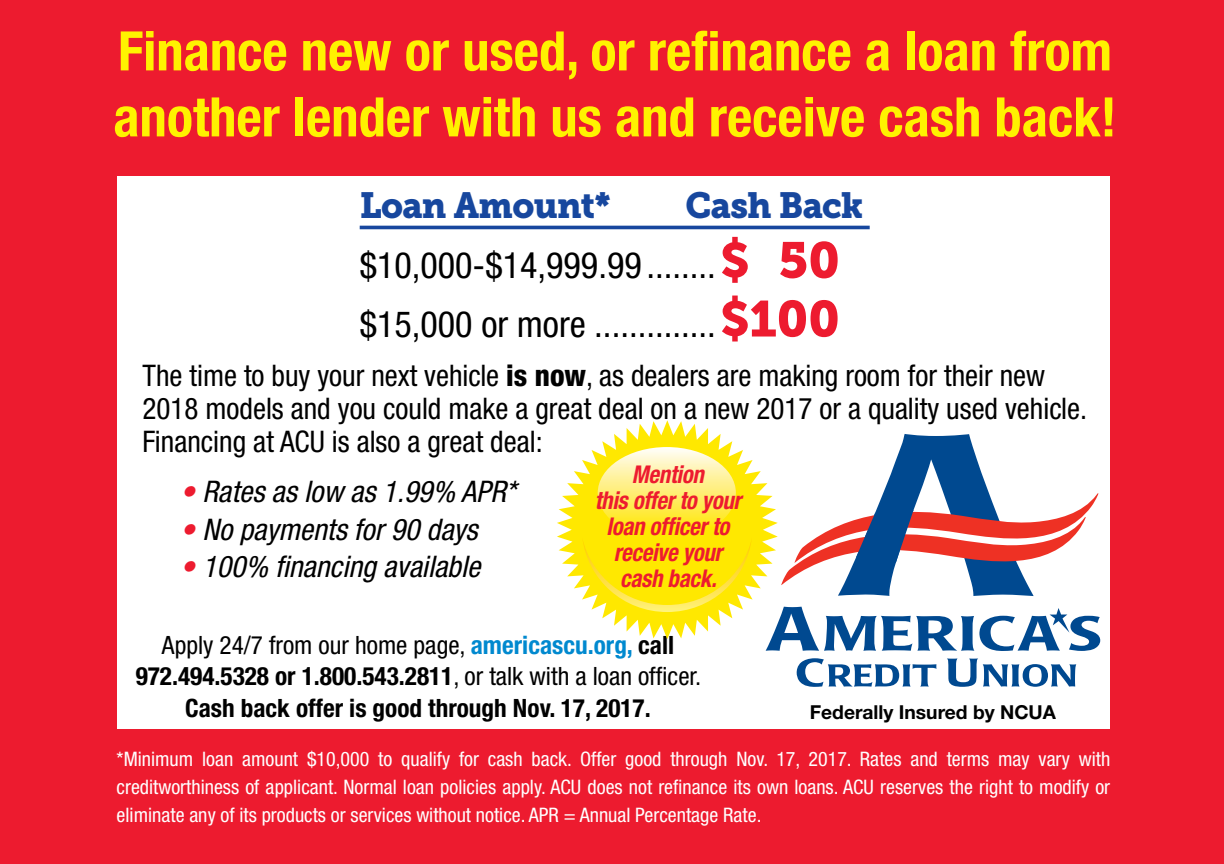
<style>
.page{position:relative;width:1224px;height:864px;background:#ed1b2f}
.page>*{position:absolute;margin:0;border:0;box-sizing:border-box;transform-origin:0 0}
.t1{font:700 condensed 54.6px/66px "Helvetica Neue";color:#fff200}
.t2{font:condensed 36.2px/58.6px "Helvetica Neue";color:#000}
.t3{font:36.2px "Museo Slab 900";letter-spacing:-.02em;color:#17479e;scale:.96 1}
.t4{font:condensed 29.8px/33px "Helvetica Neue";color:#000}
.t5{font:italic condensed 29.8px "Helvetica Neue";color:#000}
.t6{font:700 condensed 25.2px/31.4px "Helvetica Neue";color:#000;text-align:center}
.t7{font:italic 700 condensed 24.6px/26px "Helvetica Neue";letter-spacing:-.01em;color:#ed1b2f;text-align:center;scale:.93 1}
.t8{font:condensed 20px/28px "Helvetica Neue";color:#fff;text-align:justify}
.t9{font:700 19.2px "Helvetica Neue";color:#000}
.s1{font-family:"Museo Slab 900";font-stretch:normal;font-size:50.2px;color:#ed1b2f}
.s2{font-weight:800}
.s3{color:#ed1b2f}
.s4{font-weight:400}
.s5{color:#0089cf}
</style>
<div class="page">
<div style="left:117px;top:176px;width:993px;height:552px;background:#fff"></div>
<hr style="left:360px;top:226px;width:510px;height:3px;background:#17479e">
<svg style="left:797px;top:658px;width:139px;height:29px"></svg>
<svg style="left:947px;top:658px;width:129px;height:29px"></svg>
<svg style="left:781px;top:434px;width:318px;height:162px"></svg>
<svg style="left:766px;top:607px;width:334px;height:44px"></svg>
<svg style="left:557px;top:420px;width:221px;height:219px"></svg>
<div style="left:579px;top:442px;width:177px;height:175px;background:#ffe800;border-radius:50%"></div>
<svg style="left:582px;top:447px;width:170px;height:165px"></svg>
<h1 class="t1" style="left:113px;top:17px;width:1005px">Finance new or used, or refinance a loan from another lender with us and receive cash back!</h1>
<h2 class="t3" style="left:360px;top:184px;width:264px">Loan Amount*</h2>
<h2 class="t3" style="left:686px;top:184px;width:187px">Cash Back</h2>
<h2 class="t2" style="left:360px;top:236px;width:482px">$10,000-$14,999.99 ........<span class="s1">$ 50 </span>$15,000 or more ..............<span class="s1">$100</span></h2>
<h3 class="t4" style="left:143px;top:359px;width:946px">The time to buy your next vehicle <span class="s2">is now</span>, as dealers are making room for their new<br>2018 models and you could make a great deal on a new 2017 or a quality used vehicle.<br>Financing at ACU is also a great deal:</h3>
<h3 class="t5" style="left:180px;top:475px;width:337px"><span class="s3">•</span> Rates as low as 1.99% APR*</h3>
<h3 class="t5" style="left:180px;top:512px;width:299px"><span class="s3">•</span> No payments for 90 days</h3>
<h3 class="t5" style="left:180px;top:550px;width:301px"><span class="s3">•</span> 100% financing available</h3>
<p class="t7" style="left:595px;top:461px;width:159px">Mention<br>this offer to your loan officer to receive your cash back.</p>
<p class="t6" style="left:136px;top:629px;width:567px"><span class="s4">Apply 24/7 from our home page,</span> <span class="s5">americascu.org,</span> call<br>972.494.5328 or 1.800.543.2811<span class="s4">, or talk with a loan officer.<br></span>Cash back offer is good through Nov. 17, 2017.</p>
<p class="t8" style="left:117px;top:745px;width:995px">*Minimum loan amount $10,000 to qualify for cash back. Offer good through Nov. 17, 2017. Rates and terms may vary with creditworthiness of applicant. Normal loan policies apply. ACU does not refinance its own loans. ACU reserves the right to modify or eliminate any of its products or services without notice. APR = Annual Percentage Rate.</p>
<p class="t9" style="left:810px;top:700px;width:248px">Federally Insured by NCUA</p>
</div>
